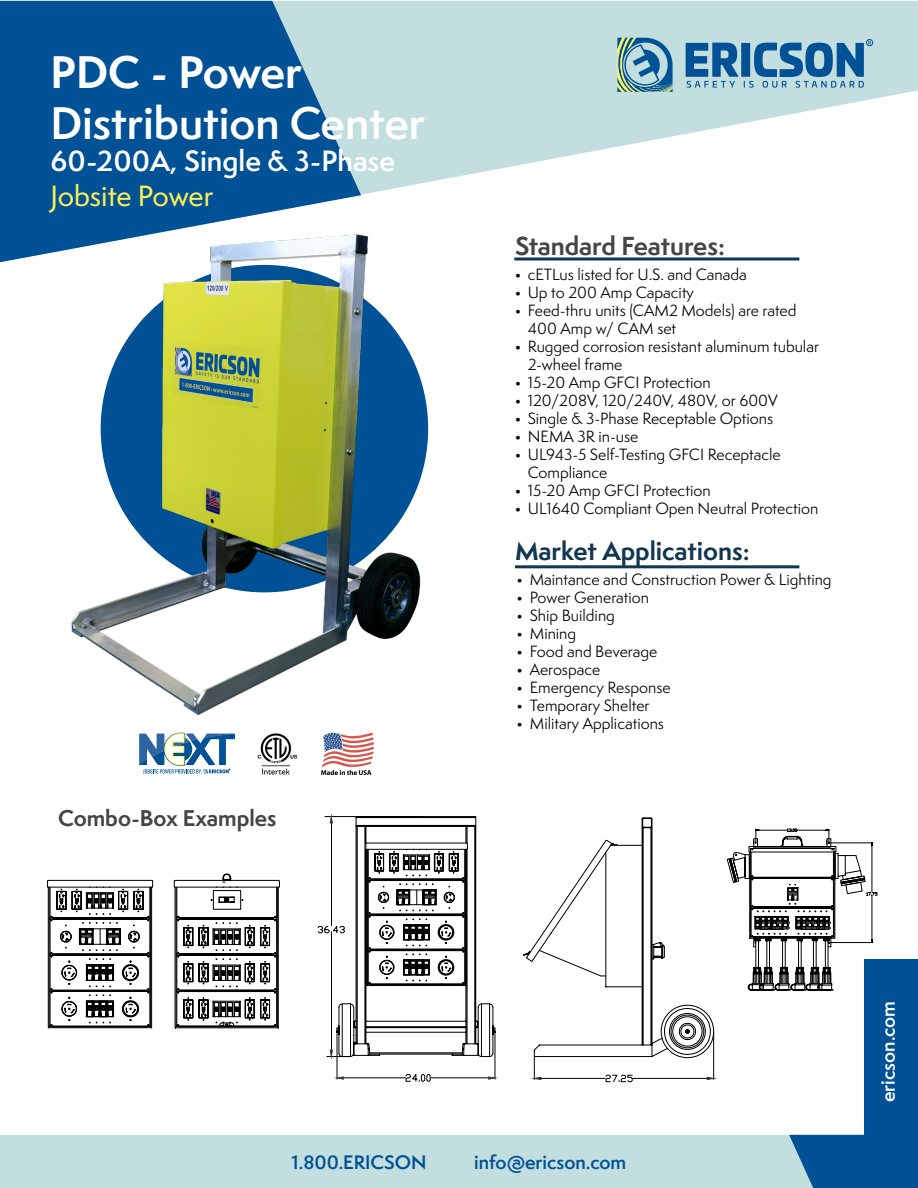
<style>
.page{position:relative;width:918px;height:1188px;background:#fff}
.page>*{position:absolute;margin:0;border:0;box-sizing:border-box;transform-origin:0 0}
.t1{font:600 42px "Semplicita Pro";color:#fff}
.t2{font:700 42px "Semplicita Pro";letter-spacing:-.005em;color:#fff}
.t3{font:600 27px "Semplicita Pro";color:#fff}
.t4{font:500 27px "Semplicita Pro";letter-spacing:-.005em;color:#faef59}
.t5{font:700 24px "Semplicita Pro";color:#113651}
.t6{font:700 24px "Semplicita Pro";color:#454545}
.t7{font:700 21px "Semplicita Pro";color:#454545}
.t8{font:600 18px "Semplicita Pro";color:#005195}
.t9{font:600 18px "Semplicita Pro";color:#fff}
.t10{font:15px/18px "Semplicita Pro";color:#000}
</style>
<div class="page">
<div style="left:0;top:1135px;width:788px;height:53px;background:#c3dedf"></div>
<svg style="left:361px;top:1px;width:557px;height:260px;fill:#c3dedf"></svg>
<svg style="left:0;top:1px;width:361px;height:261px;background:#1d66a0"></svg>
<svg style="left:615px;top:38px;width:58px;height:55px;background:#74a2b1"></svg>
<div style="left:866px;top:39px;width:7px;height:7px;border:1px solid #005195;border-radius:50%"></div>
<svg style="left:686px;top:41px;width:185px;height:47px;background:#6298ba"></svg>
<svg style="left:788px;top:1135px;width:130px;height:53px;background:#135f9c"></svg>
<div style="left:864px;top:959px;width:54px;height:176px;background:#005195"></div>
<img style="left:65px;top:228px;width:368px;height:488px">
<hr style="left:515px;top:565px;width:284px;height:3px;background:#113651">
<img style="left:257px;top:733px;width:41px;height:42px">
<img style="left:322px;top:733px;width:52px;height:42px">
<hr style="left:514px;top:258px;width:285px;height:3px;background:#113651">
<svg style="left:139px;top:733px;width:96px;height:41px"></svg>
<svg style="left:727px;top:828px;width:150px;height:163px"></svg>
<svg style="left:534px;top:818px;width:180px;height:262px"></svg>
<svg style="left:531px;top:1077px;width:10px;height:3px"></svg>
<svg style="left:707px;top:1077px;width:9px;height:3px"></svg>
<svg style="left:606px;top:1075px;width:27px;height:7px"></svg>
<svg style="left:523px;top:840px;width:142px;height:147px"></svg>
<svg style="left:318px;top:814px;width:180px;height:268px"></svg>
<svg style="left:47px;top:880px;width:106px;height:149px"></svg>
<svg style="left:174px;top:874px;width:106px;height:155px"></svg>
<h1 class="t2" style="left:50px;top:41px;width:253px">PDC - Power</h1>
<h1 class="t1" style="left:50px;top:92px;width:376px">Distribution Center</h1>
<h2 class="t3" style="left:50px;top:141px;width:346px">60-200A, Single &amp; 3-Phase</h2>
<h2 class="t4" style="left:50px;top:177px;width:164px">Jobsite Power</h2>
<h3 class="t7" style="left:58px;top:803px;width:220px">Combo-Box Examples</h3>
<h3 class="t6" style="left:515px;top:228px;width:212px">Standard Features:</h3>
<p class="t10" style="left:514px;top:266px;width:234px">• cETLus listed for U.S. and Canada</p>
<p class="t10" style="left:514px;top:284px;width:181px">• Up to 200 Amp Capacity</p>
<p class="t10" style="left:528px;top:302px;width:270px;text-indent:-14px">• Feed-thru units (CAM2 Models) are rated<br>400 Amp w/ CAM set</p>
<p class="t10" style="left:528px;top:338px;width:293px;text-indent:-14px">• Rugged corrosion resistant aluminum tubular<br>2-wheel frame</p>
<p class="t10" style="left:514px;top:374px;width:198px">• 15-20 Amp GFCI Protection</p>
<p class="t10" style="left:514px;top:392px;width:265px">• 120/208V, 120/240V, 480V, or 600V</p>
<p class="t10" style="left:514px;top:410px;width:260px">• Single &amp; 3-Phase Receptable Options</p>
<p class="t10" style="left:514px;top:428px;width:126px">• NEMA 3R in-use</p>
<p class="t10" style="left:528px;top:446px;width:254px;text-indent:-14px">• UL943-5 Self-Testing GFCI Receptacle<br>Compliance</p>
<p class="t10" style="left:514px;top:482px;width:198px">• 15-20 Amp GFCI Protection</p>
<p class="t10" style="left:514px;top:500px;width:305px">• UL1640 Compliant Open Neutral Protection</p>
<h3 class="t5" style="left:515px;top:533px;width:236px">Market Applications:</h3>
<p class="t10" style="left:516px;top:570px;width:317px">• Maintance and Construction Power &amp; Lighting</p>
<p class="t10" style="left:516px;top:588px;width:134px">• Power Generation</p>
<p class="t10" style="left:516px;top:606px;width:100px">• Ship Building</p>
<p class="t10" style="left:516px;top:624px;width:61px">• Mining</p>
<p class="t10" style="left:516px;top:642px;width:143px">• Food and Beverage</p>
<p class="t10" style="left:516px;top:660px;width:85px">• Aerospace</p>
<p class="t10" style="left:516px;top:678px;width:156px">• Emergency Response</p>
<p class="t10" style="left:516px;top:696px;width:135px">• Temporary Shelter</p>
<p class="t10" style="left:516px;top:714px;width:149px">• Military Applications</p>
<p class="t8" style="left:292px;top:1149px;width:137px">1.800.ERICSON</p>
<p class="t8" style="left:474px;top:1149px;width:154px">info@ericson.com</p>
<p class="t9" style="left:875px;top:1102px;width:103px;rotate:-90deg">ericson.com</p>
</div>
